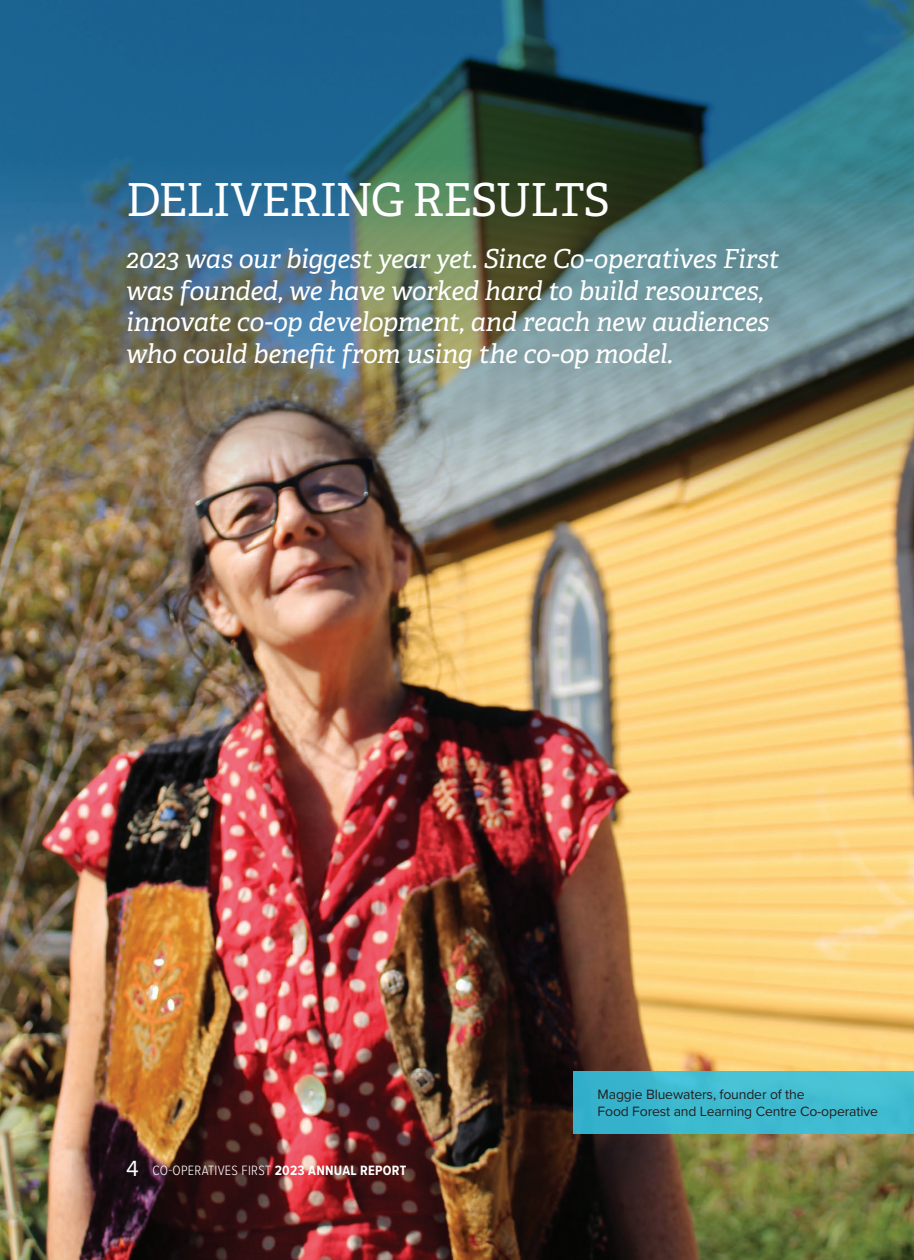
<style>
.page{position:relative;width:914px;height:1260px;background:#fff}
.page>*{position:absolute;margin:0;border:0;box-sizing:border-box;transform-origin:0 0}
.t1{font:45.5px "Adelle PE";letter-spacing:-.03em;color:#fff}
.t2{font:italic 26.25px/31.5px "Adelle PE";letter-spacing:-.015em;color:#fff}
.t3{font:14px/17.5px "Proxima Nova";letter-spacing:-.01em;color:#231f20}
.t4{font:300 14px "Proxima Nova Cond";letter-spacing:.02em;color:#fff}
.s1{font-family:"Proxima Nova";font-weight:400;font-size:22.75px}
.s2{font-weight:700}
</style>
<div class="page">
<img style="left:0;top:0;width:914px;height:1260px">
<img style="left:0;top:0;width:913px;height:504px">
<div style="left:573px;top:1071px;width:341px;height:63px;background:#3fbbd0"></div>
<p class="t1" style="left:126px;top:167px;width:485px">DELIVERING RESULTS</p>
<p class="t2" style="left:126px;top:242px;width:654px">2023 was our biggest year yet. Since Co-operatives First was founded, we have worked hard to build resources, innovate co-op development, and reach new audiences who could benefit from using the co-op model.</p>
<p class="t4" style="left:126px;top:1160px;width:282px"><span class="s1">4</span> CO-OPERATIVES FIRST <span class="s2">2023 ANNUAL REPORT</span></p>
<p class="t3" style="left:597px;top:1085px;width:282px">Maggie Bluewaters, founder of the<br>Food Forest and Learning Centre Co-operative</p>
</div>
